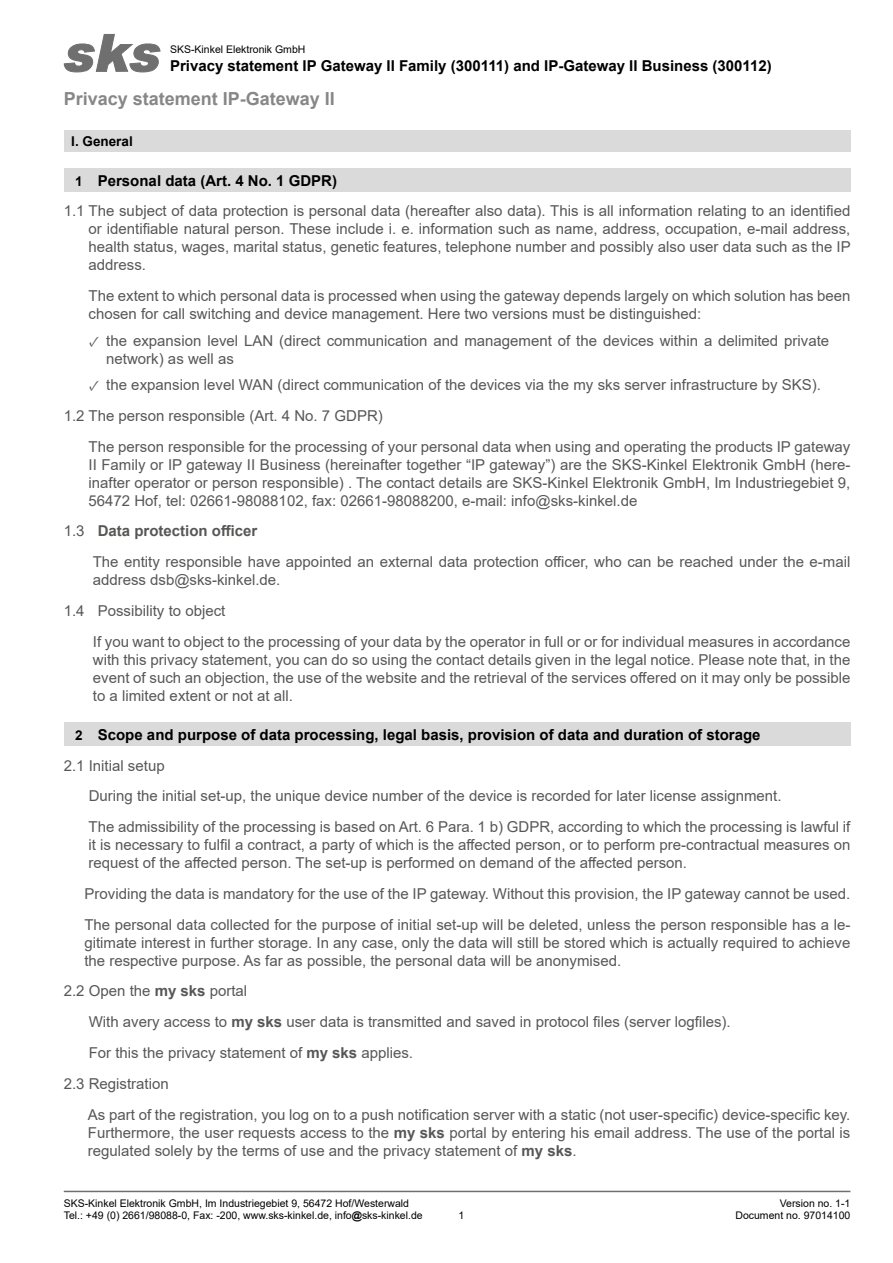
<style>
.page{position:relative;width:893px;height:1263px;background:#fff}
.page>*{position:absolute;margin:0;border:0;box-sizing:border-box;transform-origin:0 0}
.Titel{font:700 18px "Arial";color:#878787}
.Absatz_unter_Ü1{font:15px/18px "Arial";color:#575756;text-align:justify}
.t1{font:700 15px "Arial";color:#000}
.Absatz_unter_Ü1-2{font:700 15px "Arial";color:#575756}
.Überschrift_I{font:700 13.5px "Arial";color:#000}
.t2{font:10.5px/12.6px "Arial";color:#000}
.s1{font-size:13.5px}
.s2{font-family:"Minion Pro"}
.s3{font-weight:400}
.s4{font-weight:700}
</style>
<div class="page">
<hr style="left:64px;top:1191px;width:786px;height:1px;background:#706f6f">
<svg style="left:64px;top:34px;width:96px;height:38px"></svg>
<div style="left:64px;top:130px;width:786px;height:22px;background:#dadada"></div>
<div style="left:64px;top:168px;width:786px;height:23px;background:#dadada"></div>
<div style="left:64px;top:723px;width:786px;height:23px;background:#dadada"></div>
<p class="t2" style="left:170px;top:43px;width:137px">SKS-Kinkel Elektronik GmbH</p>
<p class="t1" style="left:170px;top:55px;width:603px">Privacy statement IP Gateway II Family (300111) and IP-Gateway II Business (300112)</p>
<p class="Titel" style="left:64px;top:86px;width:273px">Privacy statement IP-Gateway II</p>
<p class="Überschrift_I" style="left:71px;top:132px;width:63px">I. General</p>
<p class="t1" style="left:75px;top:170px;width:263px"><span class="s1">1</span> Personal data (Art. 4 No. 1 GDPR)</p>
<p class="Absatz_unter_Ü1" style="left:89px;top:202px;width:764px;text-indent:-25px">1.1 The subject of data protection is personal data (hereafter also data). This is all information relating to an identified or identifiable natural person. These include i. e. information such as name, address, occupation, e-mail address, health status, wages, marital status, genetic features, telephone number and possibly also user data such as the IP address.</p>
<p class="Absatz_unter_Ü1" style="left:89px;top:287px;width:763px">The extent to which personal data is processed when using the gateway depends largely on which solution has been chosen for call switching and device management. Here two versions must be distinguished:</p>
<p class="Absatz_unter_Ü1" style="left:106px;top:331px;width:724px;text-indent:-17px"><span class="s2">✓</span> the expansion level LAN (direct communication and management of the devices within a delimited private network) as well as</p>
<p class="Absatz_unter_Ü1" style="left:89px;top:376px;width:733px"><span class="s2">✓</span> the expansion level WAN (direct communication of the devices via the my sks server infrastructure by SKS).</p>
<p class="Absatz_unter_Ü1" style="left:64px;top:406px;width:321px">1.2 The person responsible (Art. 4 No. 7 GDPR)</p>
<p class="Absatz_unter_Ü1" style="left:89px;top:437px;width:763px">The person responsible for the processing of your personal data when using and operating the products IP gateway II Family or IP gateway II Business (hereinafter together “IP gateway”) are the SKS-Kinkel Elektronik GmbH (here&shy;inafter operator or person responsible) . The contact details are SKS-Kinkel Elektronik GmbH, Im Industriegebiet 9, 56472 Hof, tel: 02661-98088102, fax: 02661-98088200, e-mail: info@sks-kinkel.de</p>
<p class="Absatz_unter_Ü1-2" style="left:64px;top:520px;width:195px"><span class="s3">1.3</span> Data protection officer</p>
<p class="Absatz_unter_Ü1" style="left:93px;top:553px;width:759px">The entity responsible have appointed an external data protection officer, who can be reached under the e-mail address dsb@sks-kinkel.de.</p>
<p class="Absatz_unter_Ü1" style="left:64px;top:601px;width:163px">1.4 Possibility to object</p>
<p class="Absatz_unter_Ü1" style="left:93px;top:632px;width:759px">If you want to object to the processing of your data by the operator in full or or for individual measures in accordance with this privacy statement, you can do so using the contact details given in the legal notice. Please note that, in the event of such an objection, the use of the website and the retrieval of the services offered on it may only be possible to a limited extent or not at all.</p>
<p class="t1" style="left:75px;top:724px;width:687px"><span class="s1">2</span> Scope and purpose of data processing, legal basis, provision of data and duration of storage</p>
<p class="Absatz_unter_Ü1" style="left:64px;top:756px;width:102px">2.1 Initial setup</p>
<p class="Absatz_unter_Ü1" style="left:89px;top:787px;width:694px">During the initial set-up, the unique device number of the device is recorded for later license assignment.</p>
<p class="Absatz_unter_Ü1" style="left:89px;top:818px;width:763px">The admissibility of the processing is based on Art. 6 Para. 1 b) GDPR, according to which the processing is lawful if it is necessary to fulfil a contract, a party of which is the affected person, or to perform pre-contractual measures on request of the affected person. The set-up is performed on demand of the affected person.</p>
<p class="Absatz_unter_Ü1" style="left:85px;top:884px;width:767px">Providing the data is mandatory for the use of the IP gateway. Without this provision, the IP gateway cannot be used.</p>
<p class="Absatz_unter_Ü1" style="left:84px;top:915px;width:768px">The personal data collected for the purpose of initial set-up will be deleted, unless the person responsible has a le&shy;gitimate interest in further storage. In any case, only the data will still be stored which is actually required to achieve the respective purpose. As far as possible, the personal data will be anonymised.</p>
<p class="Absatz_unter_Ü1" style="left:64px;top:982px;width:185px">2.2 Open the <span class="s4">my sks</span> portal</p>
<p class="Absatz_unter_Ü1" style="left:89px;top:1013px;width:643px">With avery access to <span class="s4">my sks</span> user data is transmitted and saved in protocol files (server logfiles).</p>
<p class="Absatz_unter_Ü1" style="left:89px;top:1043px;width:326px">For this the privacy statement of <span class="s4">my sks</span> applies.</p>
<p class="Absatz_unter_Ü1" style="left:64px;top:1074px;width:107px">2.3 Registration</p>
<p class="Absatz_unter_Ü1" style="left:88px;top:1105px;width:764px">As part of the registration, you log on to a push notification server with a static (not user-specific) device-specific key.<br>Furthermore, the user requests access to the <span class="s4">my sks</span> portal by entering his email address. The use of the portal is regulated solely by the terms of use and the privacy statement of <span class="s4">my sks</span>.</p>
<p class="t2" style="left:64px;top:1197px;width:360px">SKS-Kinkel Elektronik GmbH, Im Industriegebiet 9, 56472 Hof/Westerwald<br>Tel.: +49 (0) 2661/98088-0, Fax: -200, www.sks-kinkel.de, info<span class="s4">@</span>sks-kinkel.de</p>
<p class="t2" style="left:780px;top:1197px;width:72px">Version no. 1-1</p>
<p class="t2" style="left:458px;top:1209px;width:7px">1</p>
<p class="t2" style="left:735px;top:1209px;width:116px">Document no. 97014100</p>
</div>
